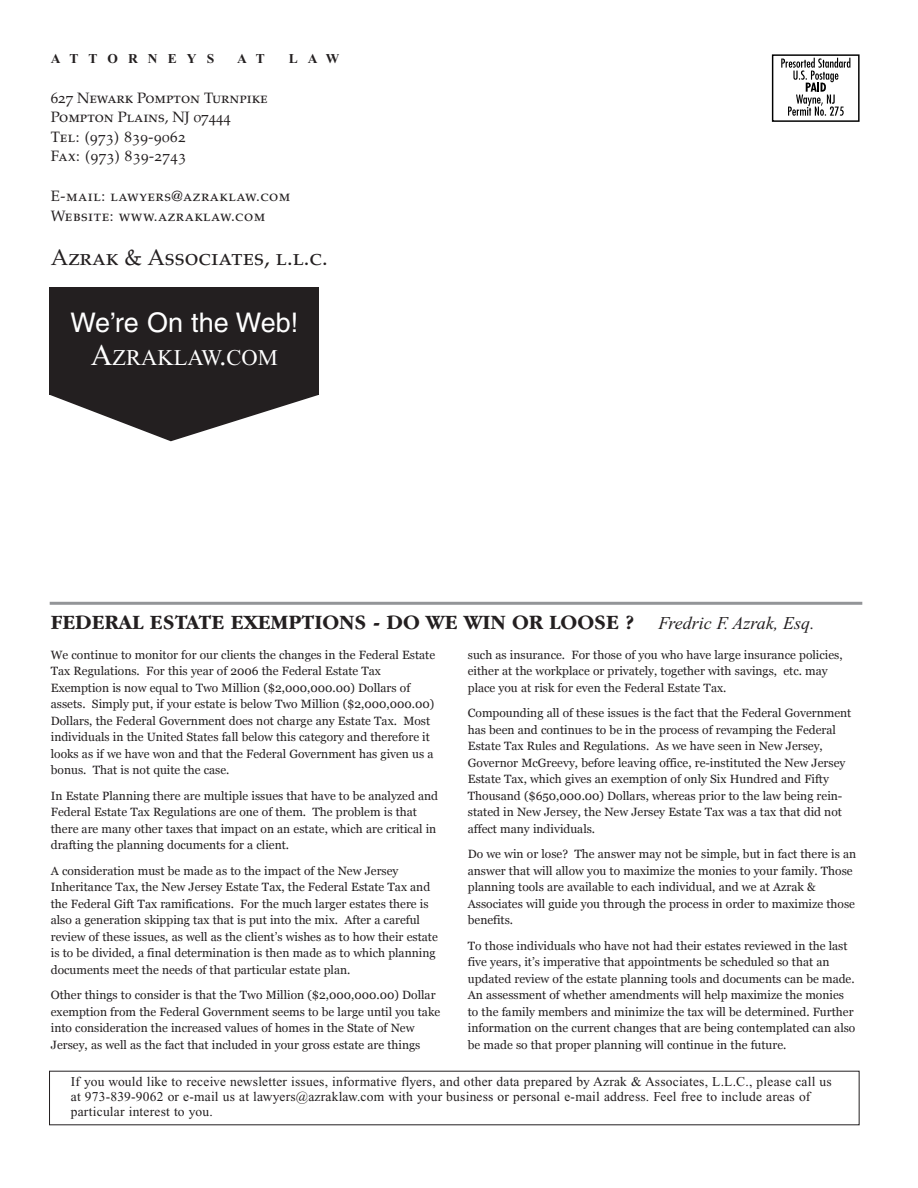
<style>
.page{position:relative;width:918px;height:1188px;background:#fff}
.page>*{position:absolute;margin:0;border:0;box-sizing:border-box;transform-origin:0 0}
.t1{font:27px "Helvetica";color:#fff}
.t2{font:22.5px "Palatino SC";color:#231f20}
.t3{font:22.5px "Times";color:#fff}
.t4{font:700 21px "Garamond IT Cby BT";color:#231f20}
.t5{font:15px/19.5px "Palatino SC";letter-spacing:-.005em;color:#231f20}
.t6{font:15px/19.5px "Palatino SC";letter-spacing:.035em;color:#231f20}
.t7{font:13.5px/15px "Times";letter-spacing:.015em;color:#231f20}
.t8{font:700 13.5px "Times";letter-spacing:.75em;color:#231f20}
.t9{font:12px/16.5px "Georgia";color:#231f20}
.s1{font-size:30px}
.s2{font-family:"Times";font-weight:400;font-style:italic;font-size:18px}
</style>
<div class="page">
<div style="left:49px;top:287px;width:270px;height:108px;background:#231f20"></div>
<svg style="left:50px;top:395px;width:268px;height:46px"></svg>
<svg style="left:781px;top:58px;width:69px;height:58px"></svg>
<div style="left:772px;top:54px;width:88px;height:68px;border:1px solid #000"></div>
<hr style="left:50px;top:602px;width:812px;height:3px;background:#939598">
<p class="t8" style="left:51px;top:54px;width:165px">ATTORNEYS</p>
<p class="t8" style="left:237px;top:54px;width:29px">A T</p>
<p class="t8" style="left:289px;top:54px;width:52px">LAW</p>
<p class="t5" style="left:51px;top:88px;width:218px">627 Newark Pompton Turnpike<br>Pompton Plains, NJ 07444<br>Tel: (973) 839-9062<br>Fax: (973) 839-2743</p>
<p class="t6" style="left:51px;top:186px;width:241px">E-mail: lawyers@azraklaw.com<br>Website: www.azraklaw.com</p>
<h2 class="t2" style="left:51px;top:244px;width:278px">Azrak &amp; Associates, l.l.c.</h2>
<h1 class="t1" style="left:70px;top:312px;width:229px">We’re On the Web!</h1>
<h2 class="t3" style="left:91px;top:350px;width:189px"><span class="s1">A</span>ZRAKLAW<span class="s1">.</span>COM</h2>
<h3 class="t4" style="left:51px;top:614px;width:765px">FEDERAL ESTATE EXEMPTIONS - DO WE WIN OR LOOSE ? <span class="s2">Fredric F. Azrak, Esq.</span></h3>
<p class="t9" style="left:51px;top:646px;width:386px">We continue to monitor for our clients the changes in the Federal Estate Tax Regulations. For this year of 2006 the Federal Estate Tax Exemption is now equal to Two Million ($2,000,000.00) Dollars of assets. Simply put, if your estate is below Two Million ($2,000,000.00)<br>Dollars, the Federal Government does not charge any Estate Tax. Most individuals in the United States fall below this category and therefore it looks as if we have won and that the Federal Government has given us a bonus. That is not quite the case.</p>
<p class="t9" style="left:51px;top:787px;width:389px">In Estate Planning there are multiple issues that have to be analyzed and Federal Estate Tax Regulations are one of them. The problem is that there are many other taxes that impact on an estate, which are critical in drafting the planning documents for a client.</p>
<p class="t9" style="left:51px;top:862px;width:388px">A consideration must be made as to the impact of the New Jersey Inheritance Tax, the New Jersey Estate Tax, the Federal Estate Tax and the Federal Gift Tax ramifications. For the much larger estates there is also a generation skipping tax that is put into the mix. After a careful review of these issues, as well as the client’s wishes as to how their estate is to be divided, a final determination is then made as to which planning documents meet the needs of that particular estate plan.</p>
<p class="t9" style="left:51px;top:987px;width:391px">Other things to consider is that the Two Million ($2,000,000.00) Dollar exemption from the Federal Government seems to be large until you take into consideration the increased values of homes in the State of New Jersey, as well as the fact that included in your gross estate are things</p>
<p class="t9" style="left:468px;top:646px;width:376px">such as insurance. For those of you who have large insurance policies, either at the workplace or privately, together with savings, etc. may place you at risk for even the Federal Estate Tax.</p>
<p class="t9" style="left:468px;top:705px;width:385px">Compounding all of these issues is the fact that the Federal Government has been and continues to be in the process of revamping the Federal Estate Tax Rules and Regulations. As we have seen in New Jersey, Governor McGreevy, before leaving office, re-instituted the New Jersey Estate Tax, which gives an exemption of only Six Hundred and Fifty Thousand ($650,000.00) Dollars, whereas prior to the law being rein&shy;stated in New Jersey, the New Jersey Estate Tax was a tax that did not affect many individuals.</p>
<p class="t9" style="left:468px;top:846px;width:390px">Do we win or lose? The answer may not be simple, but in fact there is an answer that will allow you to maximize the monies to your family. Those planning tools are available to each individual, and we at Azrak &amp; Associates will guide you through the process in order to maximize those benefits.</p>
<p class="t9" style="left:468px;top:937px;width:389px">To those individuals who have not had their estates reviewed in the last five years, it’s imperative that appointments be scheduled so that an updated review of the estate planning tools and documents can be made.<br>An assessment of whether amendments will help maximize the monies to the family members and minimize the tax will be determined. Further information on the current changes that are being contemplated can also be made so that proper planning will continue in the future.</p>
<p class="t7" style="left:71px;top:1076px;width:763px">If you would like to receive newsletter issues, informative flyers, and other data prepared by Azrak &amp; Associates, L.L.C., please call us at 973-839-9062 or e-mail us at lawyers@azraklaw.com with your business or personal e-mail address. Feel free to include areas of particular interest to you.</p>
</div>
